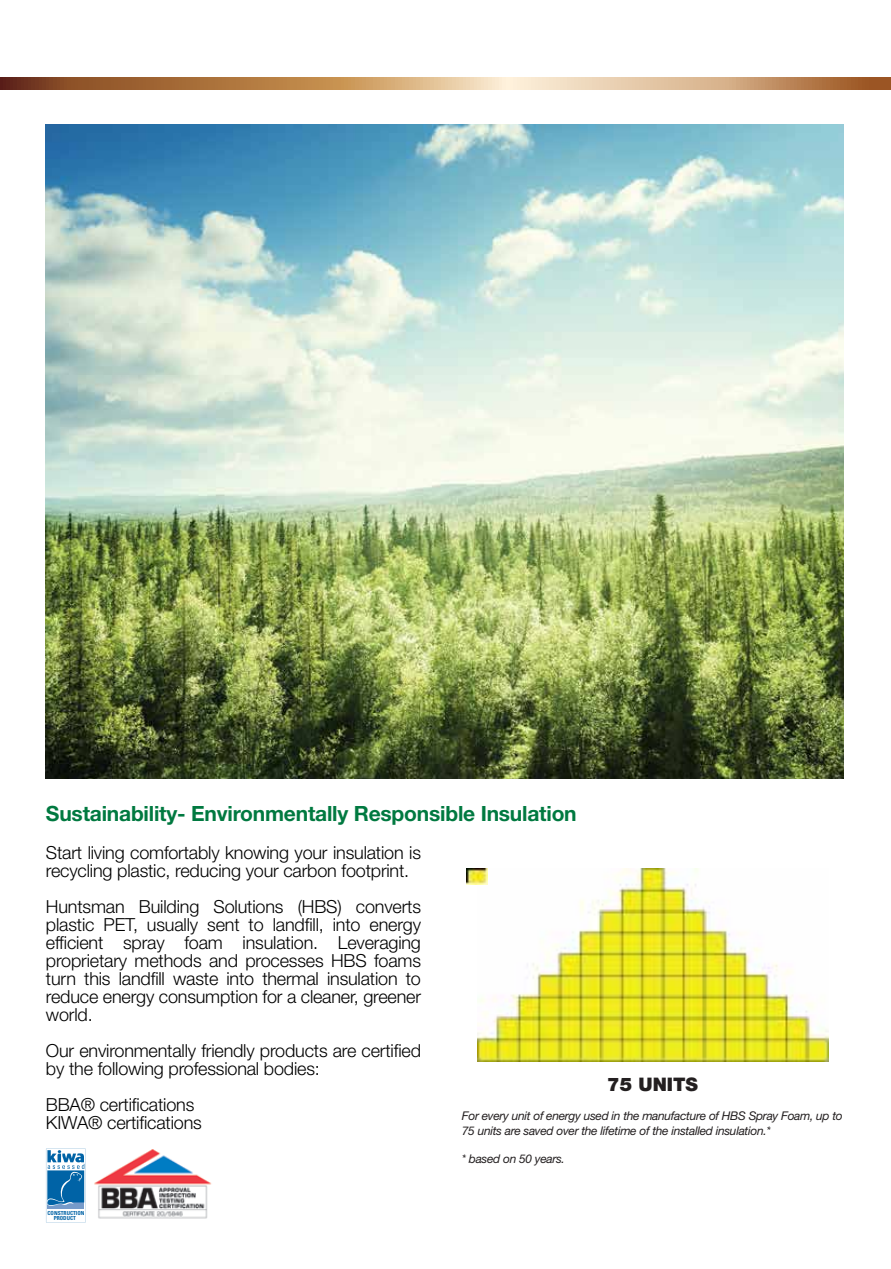
<style>
.page{position:relative;width:891px;height:1269px;background:#fff}
.page>*{position:absolute;margin:0;border:0;box-sizing:border-box;transform-origin:0 0}
.t1{font:700 21px "Helvetica Neue LT Pro";letter-spacing:-.01em;color:#007940}
.t2{font:900 18.75px "Helvetica Neue LT Pro";color:#231f20}
.t3{font:300 18px/18px "Helvetica Neue LT Pro";letter-spacing:-.01em;color:#000}
.t4{font:italic 12px/14.4px "Helvetica Neue LT Pro";letter-spacing:-.025em;color:#231f20}
.t5{font:700 condensed 5.55px/5.7px "Univers LT Pro";color:#0063a6;text-align:center}
</style>
<div class="page">
<img style="left:477px;top:868px;width:351px;height:193px">
<img style="left:467px;top:868px;width:21px;height:17px">
<img style="left:46px;top:125px;width:797px;height:653px">
<svg style="left:0;top:77px;width:891px;height:13px;background:#c19469"></svg>
<svg style="left:46px;top:1149px;width:40px;height:73px"></svg>
<img style="left:95px;top:1149px;width:117px;height:70px">
<p class="t1" style="left:46px;top:800px;width:532px">Sustainability- Environmentally Responsible Insulation</p>
<p class="t3" style="left:46px;top:843px;width:377px">Start living comfortably knowing your insulation is recycling plastic, reducing your carbon footprint.</p>
<p class="t3" style="left:46px;top:897px;width:377px;text-align:justify">Huntsman Building Solutions (HBS) converts plastic PET, usually sent to landfill, into energy efficient spray foam insulation. Leveraging proprietary methods and processes HBS foams turn this landfill waste into thermal insulation to reduce energy consumption for a cleaner, greener world.</p>
<p class="t3" style="left:46px;top:1041px;width:377px">Our environmentally friendly products are certified by the following professional bodies:</p>
<p class="t3" style="left:46px;top:1095px;width:157px">BBA® certifications<br>KIWA® certifications</p>
<p class="t2" style="left:607px;top:1073px;width:92px">75 UNITS</p>
<p class="t4" style="left:462px;top:1108px;width:382px">For every unit of energy used in the manufacture of HBS Spray Foam, up to<br>75 units are saved over the lifetime of the installed insulation.*</p>
<p class="t4" style="left:462px;top:1152px;width:104px">* based on 50 years.</p>
<p class="t5" style="left:48px;top:1210px;width:38px">CONSTRUCTION<br>PRODUCT</p>
</div>
